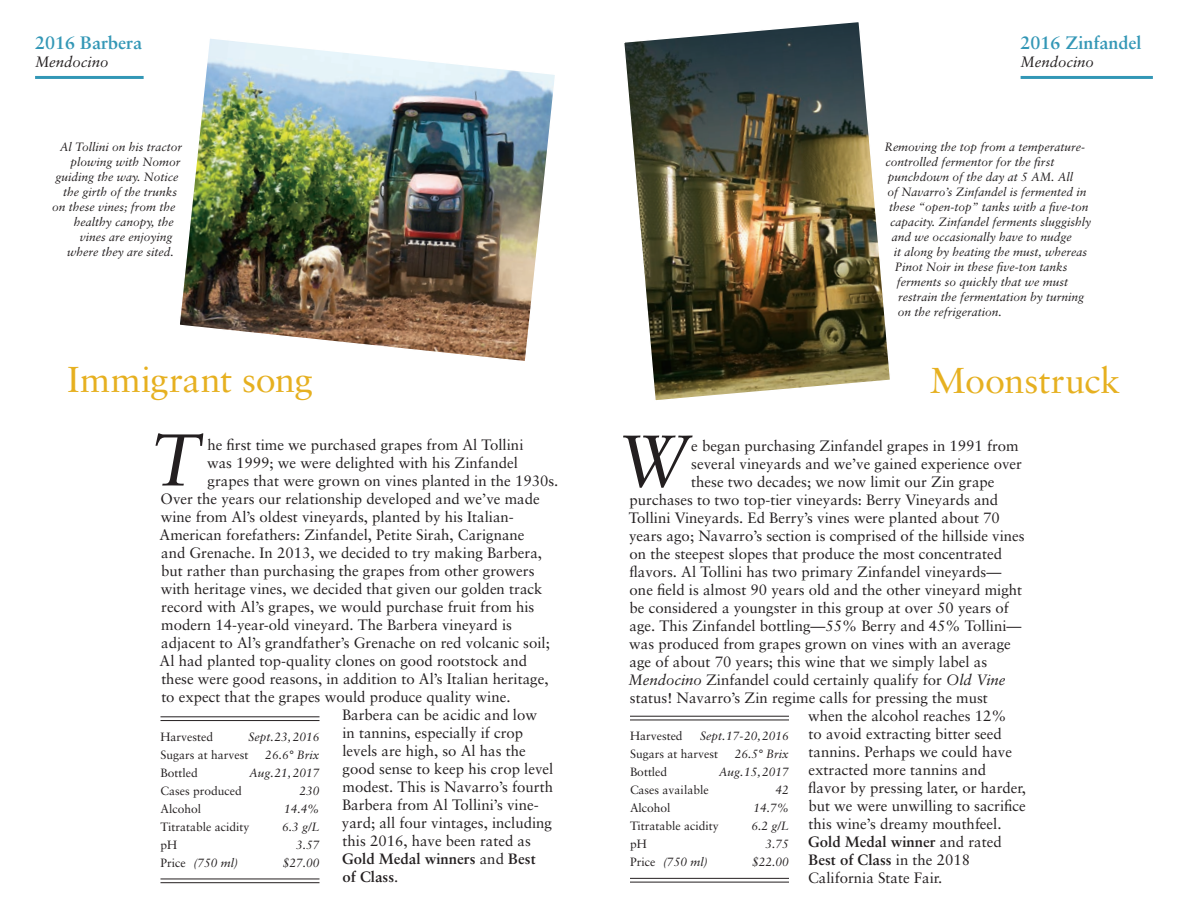
<style>
.page{position:relative;width:1188px;height:918px;background:#fff}
.page>*{position:absolute;margin:0;border:0;box-sizing:border-box;transform-origin:0 0}
.t1{font:italic 73.2px "Sabon";color:#231f20}
.t2{font:36px "Sabon";letter-spacing:-.005em;color:#e6b020}
.t3{font:700 18px "Sabon";color:#3397b6}
.t4{font:15px "Sabon";color:#231f20}
.t5{font:700 15px "Sabon";color:#231f20}
.t6{font:italic 15px "Sabon";color:#231f20}
.t7{font:italic 12px "Sabon";color:#231f20}
.t8{font:12px "Sabon";color:#231f20}
.s1{font-weight:400}
.s2{font-style:normal}
.s3{font-style:italic}
</style>
<div class="page">
<hr style="left:630px;top:716px;width:159px;height:1px;background:#231f20">
<hr style="left:630px;top:720px;width:159px;height:1px;background:#231f20">
<hr style="left:630px;top:878px;width:159px;height:1px;background:#231f20">
<hr style="left:630px;top:882px;width:159px;height:1px;background:#231f20">
<hr style="left:1021px;top:76px;width:132px;height:3px;background:#3397b6">
<img style="left:624px;top:22px;width:266px;height:378px">
<hr style="left:35px;top:76px;width:109px;height:3px;background:#3397b6">
<hr style="left:160px;top:716px;width:160px;height:1px;background:#231f20">
<hr style="left:160px;top:720px;width:160px;height:1px;background:#231f20">
<hr style="left:160px;top:879px;width:160px;height:1px;background:#231f20">
<hr style="left:160px;top:882px;width:160px;height:1px;background:#231f20">
<img style="left:180px;top:39px;width:375px;height:322px">
<p class="t3" style="left:35px;top:32px;width:109px">2016 Barbera</p>
<p class="t6" style="left:35px;top:53px;width:75px">Mendocino</p>
<p class="t7" style="left:60px;top:140px;width:124px">Al Tollini on his tractor</p>
<p class="t7" style="left:71px;top:155px;width:112px">plowing with Nomor</p>
<p class="t7" style="left:56px;top:170px;width:124px">guiding the way. Notice</p>
<p class="t7" style="left:63px;top:185px;width:116px">the girth of the trunks</p>
<p class="t7" style="left:52px;top:200px;width:125px">on these vines; from the</p>
<p class="t7" style="left:74px;top:215px;width:102px">healthy canopy, the</p>
<p class="t7" style="left:80px;top:230px;width:94px">vines are enjoying</p>
<p class="t7" style="left:67px;top:245px;width:108px">where they are sited.</p>
<h2 class="t2" style="left:68px;top:358px;width:247px">Immigrant song</h2>
<h1 class="t1" style="left:151px;top:418px;width:50px">T</h1>
<p class="t4" style="left:207px;top:435px;width:318px">he first time we purchased grapes from Al Tollini</p>
<p class="t4" style="left:207px;top:453px;width:312px">was 1999; we were delighted with his Zinfandel</p>
<p class="t4" style="left:208px;top:471px;width:352px">grapes that were grown on vines planted in the 1930s.</p>
<p class="t4" style="left:161px;top:489px;width:381px">Over the years our relationship developed and we’ve made</p>
<p class="t4" style="left:161px;top:507px;width:355px">wine from Al’s oldest vineyards, planted by his Italian-</p>
<p class="t4" style="left:160px;top:525px;width:366px">American forefathers: Zinfandel, Petite Sirah, Carignane</p>
<p class="t4" style="left:161px;top:543px;width:382px">and Grenache. In 2013, we decided to try making Barbera,</p>
<p class="t4" style="left:161px;top:561px;width:375px">but rather than purchasing the grapes from other growers</p>
<p class="t4" style="left:161px;top:579px;width:383px">with heritage vines, we decided that given our golden track</p>
<p class="t4" style="left:161px;top:597px;width:375px">record with Al’s grapes, we would purchase fruit from his</p>
<p class="t4" style="left:161px;top:615px;width:352px">modern 14-year-old vineyard. The Barbera vineyard is</p>
<p class="t4" style="left:161px;top:633px;width:390px">adjacent to Al’s grandfather’s Grenache on red volcanic soil;</p>
<p class="t4" style="left:160px;top:651px;width:369px">Al had planted top-quality clones on good rootstock and</p>
<p class="t4" style="left:161px;top:669px;width:389px">these were good reasons, in addition to Al’s Italian heritage,</p>
<p class="t4" style="left:161px;top:687px;width:351px">to expect that the grapes would produce quality wine.</p>
<p class="t4" style="left:342px;top:705px;width:197px">Barbera can be acidic and low</p>
<p class="t4" style="left:342px;top:723px;width:182px">in tannins, especially if crop</p>
<p class="t4" style="left:342px;top:741px;width:185px">levels are high, so Al has the</p>
<p class="t4" style="left:343px;top:759px;width:212px">good sense to keep his crop level</p>
<p class="t4" style="left:343px;top:777px;width:212px">modest. This is Navarro’s fourth</p>
<p class="t4" style="left:342px;top:795px;width:198px">Barbera from Al Tollini’s vine-</p>
<p class="t4" style="left:342px;top:813px;width:212px">yard; all four vintages, including</p>
<p class="t4" style="left:343px;top:831px;width:190px">this 2016, have been rated as</p>
<p class="t5" style="left:342px;top:849px;width:195px">Gold Medal winners <span class="s1">and</span> Best</p>
<p class="t5" style="left:343px;top:867px;width:57px">of Class<span class="s1">.</span></p>
<p class="t8" style="left:160px;top:729px;width:54px">Harvested</p>
<p class="t7" style="left:249px;top:730px;width:72px">Sept.23, 2016</p>
<p class="t8" style="left:160px;top:747px;width:90px">Sugars at harvest</p>
<p class="t7" style="left:265px;top:748px;width:56px">26.6° Brix</p>
<p class="t8" style="left:160px;top:765px;width:39px">Bottled</p>
<p class="t7" style="left:249px;top:766px;width:72px">Aug.21, 2017</p>
<p class="t8" style="left:160px;top:783px;width:83px">Cases produced</p>
<p class="t7" style="left:299px;top:784px;width:22px">230</p>
<p class="t8" style="left:160px;top:801px;width:42px">Alcohol</p>
<p class="t7" style="left:284px;top:802px;width:37px">14.4%</p>
<p class="t8" style="left:160px;top:819px;width:90px">Titratable acidity</p>
<p class="t7" style="left:282px;top:820px;width:39px">6.3 g/L</p>
<p class="t8" style="left:160px;top:837px;width:18px">pH</p>
<p class="t7" style="left:296px;top:838px;width:25px">3.57</p>
<p class="t7" style="left:160px;top:856px;width:79px"><span class="s2">Price</span> (750 ml)</p>
<p class="t7" style="left:283px;top:856px;width:38px">$27.00</p>
<p class="t3" style="left:1021px;top:32px;width:123px">2016 Zinfandel</p>
<p class="t6" style="left:1021px;top:53px;width:75px">Mendocino</p>
<p class="t7" style="left:884px;top:140px;width:202px">Removing the top from a temperature-</p>
<p class="t7" style="left:886px;top:155px;width:170px">controlled fermentor for the first</p>
<p class="t7" style="left:888px;top:170px;width:187px">punchdown of the day at 5 AM. All</p>
<p class="t7" style="left:887px;top:185px;width:201px">of Navarro’s Zinfandel is fermented in</p>
<p class="t7" style="left:889px;top:200px;width:201px">these “open-top” tanks with a five-ton</p>
<p class="t7" style="left:890px;top:215px;width:202px">capacity. Zinfandel ferments sluggishly</p>
<p class="t7" style="left:892px;top:230px;width:182px">and we occasionally have to nudge</p>
<p class="t7" style="left:894px;top:245px;width:195px">it along by heating the must, whereas</p>
<p class="t7" style="left:895px;top:260px;width:174px">Pinot Noir in these five-ton tanks</p>
<p class="t7" style="left:897px;top:275px;width:173px">ferments so quickly that we must</p>
<p class="t7" style="left:898px;top:290px;width:188px">restrain the fermentation by turning</p>
<p class="t7" style="left:898px;top:305px;width:106px">on the refrigeration.</p>
<h2 class="t2" style="left:930px;top:359px;width:192px">Moonstruck</h2>
<h1 class="t1" style="left:615px;top:419px;width:75px">W</h1>
<p class="t4" style="left:691px;top:437px;width:329px">e began purchasing Zinfandel grapes in 1991 from</p>
<p class="t4" style="left:691px;top:455px;width:332px">several vineyards and we’ve gained experience over</p>
<p class="t4" style="left:691px;top:473px;width:305px">these two decades; we now limit our Zin grape</p>
<p class="t4" style="left:630px;top:491px;width:370px">purchases to two top-tier vineyards: Berry Vineyards and</p>
<p class="t4" style="left:629px;top:509px;width:373px">Tollini Vineyards. Ed Berry’s vines were planted about 70</p>
<p class="t4" style="left:629px;top:527px;width:397px">years ago; Navarro’s section is comprised of the hillside vines</p>
<p class="t4" style="left:630px;top:545px;width:374px">on the steepest slopes that produce the most concentrated</p>
<p class="t4" style="left:630px;top:563px;width:373px">flavors. Al Tollini has two primary Zinfandel vineyards—</p>
<p class="t4" style="left:630px;top:581px;width:394px">one field is almost 90 years old and the other vineyard might</p>
<p class="t4" style="left:630px;top:599px;width:381px">be considered a youngster in this group at over 50 years of</p>
<p class="t4" style="left:630px;top:617px;width:393px">age. This Zinfandel bottling—55% Berry and 45% Tollini—</p>
<p class="t4" style="left:629px;top:635px;width:383px">was produced from grapes grown on vines with an average</p>
<p class="t4" style="left:630px;top:653px;width:359px">age of about 70 years; this wine that we simply label as</p>
<p class="t4" style="left:629px;top:671px;width:379px"><span class="s3">Mendocino</span> Zinfandel could certainly qualify for <span class="s3">Old Vine</span></p>
<p class="t4" style="left:630px;top:689px;width:360px">status! Navarro’s Zin regime calls for pressing the must</p>
<p class="t4" style="left:808px;top:707px;width:200px">when the alcohol reaches 12%</p>
<p class="t4" style="left:809px;top:725px;width:195px">to avoid extracting bitter seed</p>
<p class="t4" style="left:809px;top:743px;width:205px">tannins. Perhaps we could have</p>
<p class="t4" style="left:809px;top:761px;width:179px">extracted more tannins and</p>
<p class="t4" style="left:808px;top:779px;width:219px">flavor by pressing later, or harder,</p>
<p class="t4" style="left:808px;top:797px;width:219px">but we were unwilling to sacrifice</p>
<p class="t4" style="left:809px;top:814px;width:195px">this wine’s dreamy mouthfeel.</p>
<p class="t5" style="left:808px;top:832px;width:195px">Gold Medal winner <span class="s1">and rated</span></p>
<p class="t5" style="left:808px;top:850px;width:163px">Best of Class <span class="s1">in the 2018</span></p>
<p class="t4" style="left:808px;top:869px;width:136px">California State Fair.</p>
<p class="t8" style="left:630px;top:729px;width:54px">Harvested</p>
<p class="t7" style="left:700px;top:729px;width:90px">Sept.17-20, 2016</p>
<p class="t8" style="left:630px;top:747px;width:90px">Sugars at harvest</p>
<p class="t7" style="left:735px;top:747px;width:56px">26.5° Brix</p>
<p class="t8" style="left:630px;top:765px;width:39px">Bottled</p>
<p class="t7" style="left:719px;top:765px;width:72px">Aug.15, 2017</p>
<p class="t8" style="left:630px;top:783px;width:80px">Cases available</p>
<p class="t7" style="left:776px;top:783px;width:15px">42</p>
<p class="t8" style="left:630px;top:801px;width:42px">Alcohol</p>
<p class="t7" style="left:754px;top:801px;width:37px">14.7%</p>
<p class="t8" style="left:630px;top:819px;width:90px">Titratable acidity</p>
<p class="t7" style="left:752px;top:819px;width:39px">6.2 g/L</p>
<p class="t8" style="left:630px;top:837px;width:18px">pH</p>
<p class="t7" style="left:766px;top:837px;width:25px">3.75</p>
<p class="t7" style="left:630px;top:855px;width:79px"><span class="s2">Price</span> (750 ml)</p>
<p class="t7" style="left:752px;top:855px;width:38px">$22.00</p>
</div>
